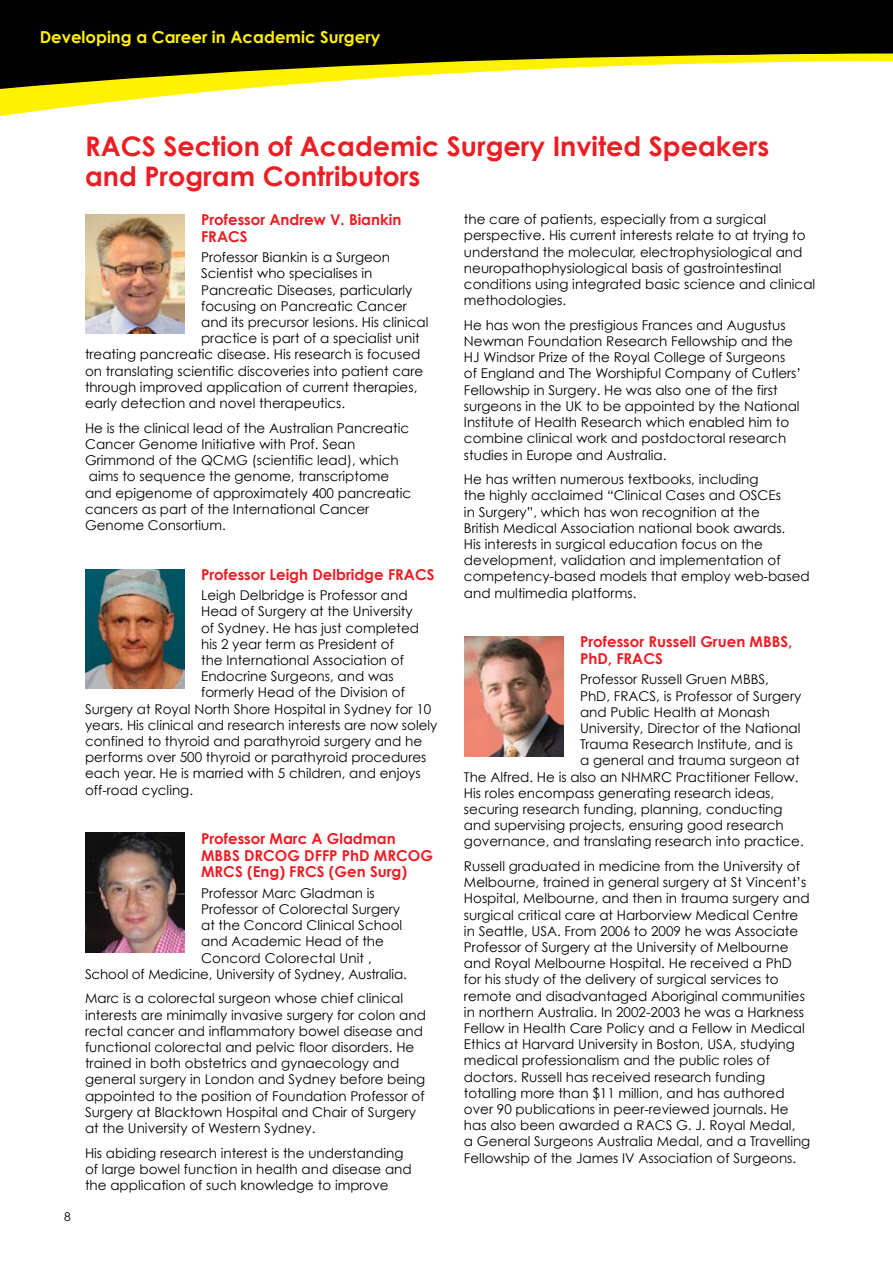
<style>
.page{position:relative;width:893px;height:1263px;background:#fff}
.page>*{position:absolute;margin:0;border:0;box-sizing:border-box;transform-origin:0 0}
.t1{font:700 27px/30px "Century Gothic";color:#ed1d24}
.t2{font:700 16.5px "Century Gothic";color:#fff200}
.t3{font:700 15px/16.5px "Century Gothic";color:#ed1d24}
.t4{font:13.5px/16.2px "Century Gothic";color:#000}
.t5{font:12px "Century Gothic";color:#000}
</style>
<div class="page">
<div style="left:0;top:0;width:893px;height:54px;background:#000"></div>
<svg style="left:0;top:54px;width:893px;height:63px"></svg>
<img style="left:85px;top:214px;width:99px;height:120px">
<img style="left:85px;top:569px;width:99px;height:120px">
<img style="left:85px;top:832px;width:99px;height:120px">
<img style="left:464px;top:637px;width:99px;height:119px">
<p class="t2" style="left:40px;top:27px;width:342px">Developing a Career in Academic Surgery</p>
<h1 class="t1" style="left:85px;top:131px;width:686px">RACS Section of Academic Surgery Invited Speakers and Program Contributors</h1>
<p class="t5" style="left:64px;top:1209px;width:8px">8</p>
<p class="t3" style="left:201px;top:211px;width:202px">Professor Andrew V. Biankin<br>FRACS</p>
<p class="t4" style="left:201px;top:249px;width:190px">Professor Biankin is a Surgeon</p>
<p class="t4" style="left:201px;top:265px;width:173px">Scientist who specialises in</p>
<p class="t4" style="left:201px;top:281px;width:213px">Pancreatic Diseases, particularly</p>
<p class="t4" style="left:201px;top:298px;width:207px">focusing on Pancreatic Cancer</p>
<p class="t4" style="left:201px;top:314px;width:229px">and its precursor lesions. His clinical</p>
<p class="t4" style="left:201px;top:330px;width:220px">practice is part of a specialist unit</p>
<p class="t4" style="left:85px;top:346px;width:337px">treating pancreatic disease. His research is focused</p>
<p class="t4" style="left:85px;top:362px;width:340px">on translating scientific discoveries into patient care</p>
<p class="t4" style="left:85px;top:379px;width:334px">through improved application of current therapies,</p>
<p class="t4" style="left:85px;top:395px;width:262px">early detection and novel therapeutics.</p>
<p class="t4" style="left:85px;top:420px;width:328px">He is the clinical lead of the Australian Pancreatic Cancer Genome Initiative with Prof. Sean Grimmond of the QCMG (scientific lead), which aims to sequence the genome, transcriptome and epigenome of approximately 400 pancreatic cancers as part of the International Cancer Genome Consortium.</p>
<p class="t3" style="left:201px;top:566px;width:235px">Professor Leigh Delbridge FRACS</p>
<p class="t4" style="left:201px;top:587px;width:208px">Leigh Delbridge is Professor and</p>
<p class="t4" style="left:201px;top:603px;width:213px">Head of Surgery at the University</p>
<p class="t4" style="left:201px;top:619px;width:219px">of Sydney. He has just completed</p>
<p class="t4" style="left:201px;top:636px;width:194px">his 2 year term as President of</p>
<p class="t4" style="left:201px;top:652px;width:204px">the International Association of</p>
<p class="t4" style="left:201px;top:668px;width:194px">Endocrine Surgeons, and was</p>
<p class="t4" style="left:201px;top:684px;width:205px">formerly Head of the Division of</p>
<p class="t4" style="left:85px;top:700px;width:348px">Surgery at Royal North Shore Hospital in Sydney for 10</p>
<p class="t4" style="left:85px;top:717px;width:354px">years. His clinical and research interests are now solely</p>
<p class="t4" style="left:85px;top:733px;width:339px">confined to thyroid and parathyroid surgery and he</p>
<p class="t4" style="left:85px;top:749px;width:343px">performs over 500 thyroid or parathyroid procedures</p>
<p class="t4" style="left:85px;top:765px;width:337px">each year. He is married with 5 children, and enjoys</p>
<p class="t4" style="left:85px;top:781px;width:110px">off-road cycling.</p>
<p class="t3" style="left:201px;top:830px;width:233px">Professor Marc A Gladman<br>MBBS DRCOG DFFP PhD MRCOG<br>MRCS (Eng) FRCS (Gen Surg)</p>
<p class="t4" style="left:201px;top:884px;width:175px">Professor Marc Gladman is</p>
<p class="t4" style="left:201px;top:901px;width:201px">Professor of Colorectal Surgery</p>
<p class="t4" style="left:201px;top:917px;width:203px">at the Concord Clinical School</p>
<p class="t4" style="left:201px;top:933px;width:184px">and Academic Head of the</p>
<p class="t4" style="left:201px;top:949px;width:172px">Concord Colorectal Unit ,</p>
<p class="t4" style="left:85px;top:965px;width:323px">School of Medicine, University of Sydney, Australia.</p>
<p class="t4" style="left:85px;top:990px;width:342px">Marc is a colorectal surgeon whose chief clinical interests are minimally invasive surgery for colon and rectal cancer and inflammatory bowel disease and functional colorectal and pelvic floor disorders. He trained in both obstetrics and gynaecology and general surgery in London and Sydney before being appointed to the position of Foundation Professor of Surgery at Blacktown Hospital and Chair of Surgery at the University of Western Sydney.</p>
<p class="t4" style="left:85px;top:1144px;width:328px">His abiding research interest is the understanding of large bowel function in health and disease and the application of such knowledge to improve</p>
<p class="t4" style="left:464px;top:211px;width:353px">the care of patients, especially from a surgical perspective. His current interests relate to at trying to understand the molecular, electrophysiological and neuropathophysiological basis of gastrointestinal conditions using integrated basic science and clinical methodologies.</p>
<p class="t4" style="left:464px;top:317px;width:339px">He has won the prestigious Frances and Augustus Newman Foundation Research Fellowship and the HJ Windsor Prize of the Royal College of Surgeons of England and The Worshipful Company of Cutlers’ Fellowship in Surgery. He was also one of the first surgeons in the UK to be appointed by the National Institute of Health Research which enabled him to combine clinical work and postdoctoral research studies in Europe and Australia.</p>
<p class="t4" style="left:464px;top:471px;width:347px">He has written numerous textbooks, including<br>the highly acclaimed “Clinical Cases and OSCEs<br>in Surgery”, which has won recognition at the<br>British Medical Association national book awards.<br>His interests in surgical education focus on the development, validation and implementation of competency-based models that employ web-based and multimedia platforms.</p>
<p class="t3" style="left:580px;top:633px;width:214px">Professor Russell Gruen MBBS,<br>PhD, FRACS</p>
<p class="t4" style="left:580px;top:671px;width:190px">Professor Russell Gruen MBBS,</p>
<p class="t4" style="left:580px;top:687px;width:223px">PhD, FRACS, is Professor of Surgery</p>
<p class="t4" style="left:580px;top:703px;width:191px">and Public Health at Monash</p>
<p class="t4" style="left:580px;top:720px;width:222px">University, Director of the National</p>
<p class="t4" style="left:580px;top:736px;width:215px">Trauma Research Institute, and is</p>
<p class="t4" style="left:580px;top:752px;width:221px">a general and trauma surgeon at</p>
<p class="t4" style="left:464px;top:768px;width:336px">The Alfred. He is also an NHMRC Practitioner Fellow.</p>
<p class="t4" style="left:464px;top:784px;width:312px">His roles encompass generating research ideas,</p>
<p class="t4" style="left:464px;top:801px;width:320px">securing research funding, planning, conducting</p>
<p class="t4" style="left:464px;top:817px;width:321px">and supervising projects, ensuring good research</p>
<p class="t4" style="left:464px;top:833px;width:341px">governance, and translating research into practice.</p>
<p class="t4" style="left:464px;top:858px;width:348px">Russell graduated in medicine from the University of Melbourne, trained in general surgery at St Vincent’s Hospital, Melbourne, and then in trauma surgery and surgical critical care at Harborview Medical Centre in Seattle, USA. From 2006 to 2009 he was Associate Professor of Surgery at the University of Melbourne and Royal Melbourne Hospital. He received a PhD for his study of the delivery of surgical services to remote and disadvantaged Aboriginal communities in northern Australia. In 2002-2003 he was a Harkness Fellow in Health Care Policy and a Fellow in Medical Ethics at Harvard University in Boston, USA, studying medical professionalism and the public roles of doctors. Russell has received research funding totalling more than $11 million, and has authored over 90 publications in peer-reviewed journals. He has also been awarded a RACS G. J. Royal Medal,<br>a General Surgeons Australia Medal, and a Travelling Fellowship of the James IV Association of Surgeons.</p>
</div>
